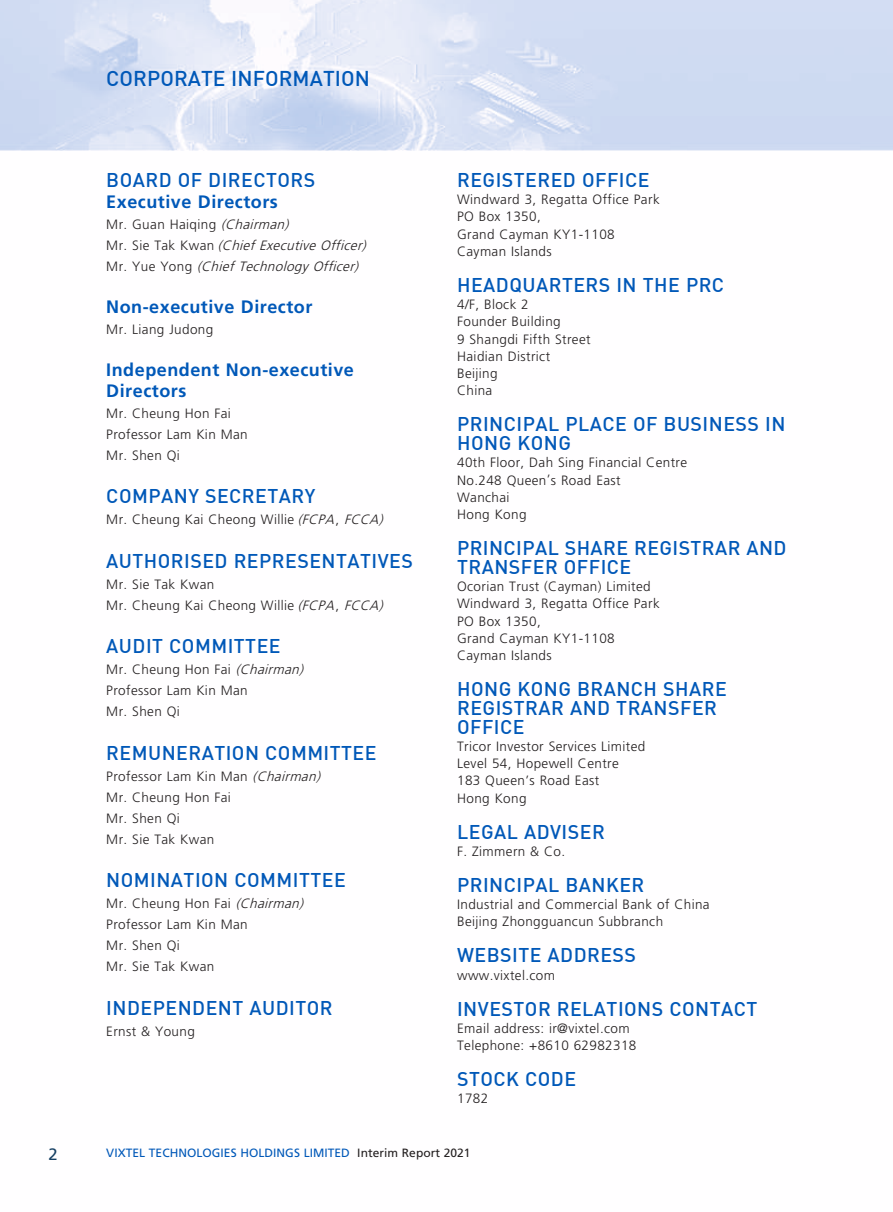
<style>
.page{position:relative;width:893px;height:1212px;background:#fff}
.page>*{position:absolute;margin:0;border:0;box-sizing:border-box;transform-origin:0 0}
.t1{font:21px "DIN Medium";letter-spacing:.005em;color:#0058b8}
.t2{font:19.5px/18.8px "DIN Medium";letter-spacing:.025em;color:#0058b8}
.t3{font:700 18px/21px "Frutiger LT Std";letter-spacing:.03em;color:#0058b8}
.t4{font:16.5px "Frutiger LT Std";color:#164063}
.t5{font:300 13.5px/17.2px "Frutiger LT Std";letter-spacing:.03em;color:#231f20}
.t6{font:italic 300 13.5px/21px "Frutiger LT Std";color:#231f20}
.t7{font:12px "Frutiger LT Std";letter-spacing:.005em;color:#0058b8}
.s1{font-style:normal}
.s2{font-style:italic}
.s3{color:#231f20}
</style>
<div class="page">
<img style="left:0;top:0;width:893px;height:151px">
<h1 class="t1" style="left:106px;top:65px;width:265px">CORPORATE INFORMATION</h1>
<h2 class="t2" style="left:106px;top:170px;width:211px">BOARD OF DIRECTORS</h2>
<h3 class="t3" style="left:106px;top:191px;width:173px">Executive Directors</h3>
<p class="t6" style="left:106px;top:214px;width:265px"><span class="s1">Mr. Guan Haiqing</span> (Chairman)<br><span class="s1">M r . S i e T a k K w a n</span> (ChiefExecutive Officer)<br><span class="s1">M r . Y u e Y o n g</span> (ChiefTechnologyOfficer)</p>
<h3 class="t3" style="left:106px;top:296px;width:208px">Non-executive Director</h3>
<p class="t5" style="left:106px;top:321px;width:108px">Mr. Liang Judong</p>
<h3 class="t3" style="left:106px;top:359px;width:249px">Independent Non-executive<br>Directors</h3>
<p class="t5" style="left:106px;top:403px;width:143px;line-height:21px">Mr. Cheung Hon Fai<br>Professor Lam Kin Man<br>Mr. Shen Qi</p>
<h2 class="t2" style="left:106px;top:486px;width:211px">COMPANY SECRETARY</h2>
<p class="t5" style="left:106px;top:511px;width:282px">Mr. Cheung Kai Cheong Willie <span class="s2">(FCPA</span>, <span class="s2">FCCA)</span></p>
<h2 class="t2" style="left:106px;top:551px;width:308px">AUTHORISED REPRESENTATIVES</h2>
<p class="t5" style="left:106px;top:574px;width:282px;line-height:21px">Mr. Sie Tak Kwan<br>Mr. Cheung Kai Cheong Willie <span class="s2">(FCPA</span>, <span class="s2">FCCA)</span></p>
<h2 class="t2" style="left:106px;top:636px;width:176px">AUDIT COMMITTEE</h2>
<p class="t5" style="left:106px;top:659px;width:202px;line-height:21px">Mr. Cheung Hon Fai <span class="s2">(Chairman)<br></span>Professor Lam Kin Man<br>Mr. Shen Qi</p>
<h2 class="t2" style="left:106px;top:743px;width:272px">REMUNERATION COMMITTEE</h2>
<p class="t5" style="left:106px;top:766px;width:219px;line-height:21px">Professor Lam Kin Man <span class="s2">(Chairman)<br></span>Mr. Cheung Hon Fai<br>Mr. Shen Qi<br>Mr. Sie Tak Kwan</p>
<h2 class="t2" style="left:106px;top:870px;width:241px">NOMINATION COMMITTEE</h2>
<p class="t5" style="left:106px;top:893px;width:202px;line-height:21px">Mr. Cheung Hon Fai <span class="s2">(Chairman)<br></span>Professor Lam Kin Man<br>Mr. Shen Qi<br>Mr. Sie Tak Kwan</p>
<h2 class="t2" style="left:106px;top:998px;width:228px">INDEPENDENT AUDITOR</h2>
<p class="t5" style="left:106px;top:1023px;width:90px">Ernst &amp; Young</p>
<h2 class="t2" style="left:457px;top:170px;width:194px">REGISTERED OFFICE</h2>
<p class="t5" style="left:457px;top:191px;width:204px">Windward 3, Regatta Office Park<br>PO Box 1350,<br>Grand Cayman KY1-1108<br>Cayman Islands</p>
<h2 class="t2" style="left:457px;top:275px;width:269px">HEADQUARTERS IN THE PRC</h2>
<p class="t5" style="left:457px;top:296px;width:135px">4/F, Block 2<br>Founder Building<br>9 Shangdi Fifth Street<br>Haidian District<br>Beijing<br>China</p>
<h2 class="t2" style="left:457px;top:414px;width:330px">PRINCIPAL PLACE OF BUSINESS IN<br>HONG KONG</h2>
<p class="t5" style="left:457px;top:454px;width:232px">40th Floor, Dah Sing Financial Centre<br>No.248 Queen’s Road East<br>Wanchai<br>Hong Kong</p>
<h2 class="t2" style="left:457px;top:538px;width:331px">PRINCIPAL SHARE REGISTRAR AND<br>TRANSFER OFFICE</h2>
<p class="t5" style="left:457px;top:578px;width:204px">Ocorian Trust (Cayman) Limited<br>Windward 3, Regatta Office Park<br>PO Box 1350,<br>Grand Cayman KY1-1108<br>Cayman Islands</p>
<h2 class="t2" style="left:457px;top:679px;width:271px">HONG KONG BRANCH SHARE<br>REGISTRAR AND TRANSFER<br>OFFICE</h2>
<p class="t5" style="left:457px;top:738px;width:190px">Tricor Investor Services Limited<br>Level 54, Hopewell Centre<br>183 Queen’s Road East<br>Hong Kong</p>
<h2 class="t2" style="left:457px;top:821px;width:149px">LEGAL ADVISER</h2>
<p class="t5" style="left:457px;top:843px;width:110px">F. Zimmern &amp; Co.</p>
<h2 class="t2" style="left:457px;top:875px;width:189px">PRINCIPAL BANKER</h2>
<p class="t5" style="left:457px;top:896px;width:254px">Industrial and Commercial Bank of China<br>Beijing Zhongguancun Subbranch</p>
<h2 class="t2" style="left:457px;top:945px;width:180px">WEBSITE ADDRESS</h2>
<p class="t5" style="left:457px;top:966px;width:99px">www.vixtel.com</p>
<h2 class="t2" style="left:457px;top:998px;width:302px">INVESTOR RELATIONS CONTACT</h2>
<p class="t5" style="left:457px;top:1020px;width:181px">Email address: ir@vixtel.com<br>Telephone: +8610 62982318</p>
<h2 class="t2" style="left:457px;top:1069px;width:121px">STOCK CODE</h2>
<p class="t5" style="left:457px;top:1090px;width:33px">1782</p>
<p class="t4" style="left:49px;top:1144px;width:11px">2</p>
<p class="t7" style="left:106px;top:1145px;width:366px">VIXTEL TECHNOLOGIES HOLDINGS LIMITED <span class="s3">Interim Report 2021</span></p>
</div>
